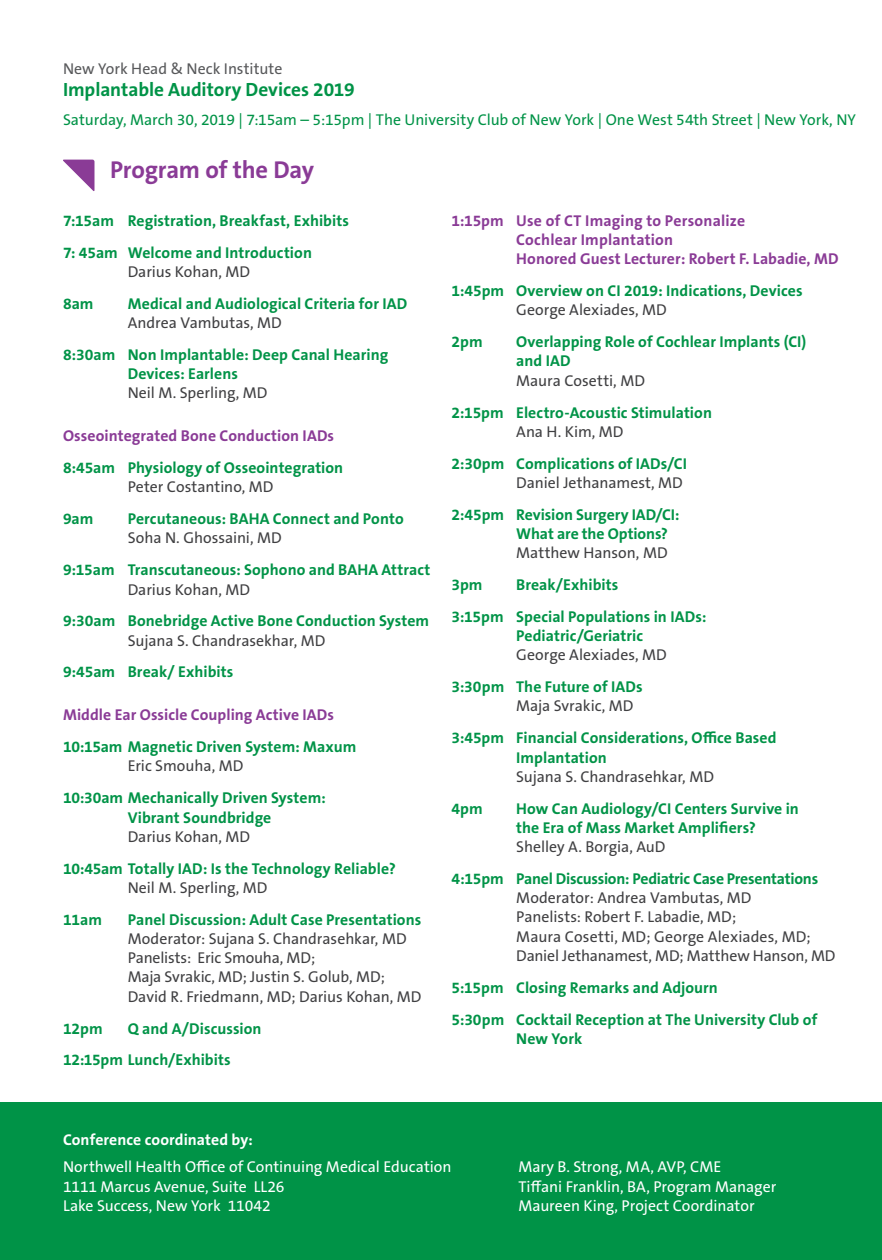
<style>
.page{position:relative;width:882px;height:1260px;background:#fff}
.page>*{position:absolute;margin:0;border:0;box-sizing:border-box;transform-origin:0 0}
.t1{font:700 24.5px "The Sans B W7";letter-spacing:-.01em;color:#8a3b96}
.t2{font:700 19.25px "The Sans B W7";letter-spacing:-.005em;color:#009347}
.t3{font:700 15.75px/19.2px "The Sans B W7";letter-spacing:.005em;color:#009347}
.t4{font:15.75px/19.2px "The Sans B W5 Plain";letter-spacing:-.005em;color:#404042}
.t5{font:15.75px/19.2px "The Sans B W5 Plain";letter-spacing:-.005em;color:#fff}
.t6{font:700 15.75px/19.2px "The Sans B W7";letter-spacing:.01em;color:#8a3b96}
.t7{font:15.75px "The Sans B W5 Plain";letter-spacing:-.005em;color:#009347}
.t8{font:700 15.75px "The Sans B W7";letter-spacing:-.015em;color:#009347}
.t9{font:15.75px "The Sans B W5 Plain";color:#58595b}
.t10{font:700 15.75px "The Sans B W7";letter-spacing:.005em;color:#fff}
</style>
<div class="page">
<div style="left:0;top:1102px;width:881px;height:158px;background:#009347"></div>
<svg style="left:63px;top:160px;width:31px;height:31px"></svg>
<p class="t9" style="left:63px;top:59px;width:221px">New York Head &amp; Neck Institute</p>
<p class="t2" style="left:63px;top:77px;width:293px">Implantable Auditory Devices 2019</p>
<p class="t7" style="left:63px;top:109px;width:795px">Saturday, March 30, 2019 | 7:15am – 5:15pm | The University Club of New York | One West 54th Street | New York, NY</p>
<h1 class="t1" style="left:110px;top:154px;width:205px">Program of the Day</h1>
<p class="t3" style="left:63px;top:205px;width:288px;line-height:31.8px">7:15am Registration, Breakfast, Exhibits<br>7: 45am Welcome and Introduction</p>
<p class="t4" style="left:128px;top:262px;width:124px">Darius Kohan, MD</p>
<p class="t3" style="left:63px;top:294px;width:32px">8am</p>
<p class="t3" style="left:128px;top:294px;width:281px">Medical and Audiological Criteria for IAD</p>
<p class="t4" style="left:128px;top:313px;width:156px">Andrea Vambutas, MD</p>
<p class="t3" style="left:128px;top:345px;width:262px;text-indent:-65px">8:30am Non Implantable: Deep Canal Hearing<br>Devices: Earlens</p>
<p class="t4" style="left:128px;top:384px;width:141px">Neil M. Sperling, MD</p>
<p class="t6" style="left:63px;top:426px;width:273px">Osseointegrated Bone Conduction IADs</p>
<p class="t3" style="left:63px;top:458px;width:282px">8:45am Physiology of Osseointegration</p>
<p class="t4" style="left:128px;top:477px;width:147px">Peter Costantino, MD</p>
<p class="t3" style="left:63px;top:509px;width:32px">9am</p>
<p class="t3" style="left:128px;top:509px;width:278px">Percutaneous: BAHA Connect and Ponto</p>
<p class="t4" style="left:128px;top:529px;width:156px">Soha N. Ghossaini, MD</p>
<p class="t3" style="left:63px;top:560px;width:369px">9:15am Transcutaneous: Sophono and BAHA Attract</p>
<p class="t4" style="left:128px;top:580px;width:124px">Darius Kohan, MD</p>
<p class="t3" style="left:63px;top:612px;width:368px">9:30am Bonebridge Active Bone Conduction System</p>
<p class="t4" style="left:128px;top:631px;width:199px">Sujana S. Chandrasekhar, MD</p>
<p class="t3" style="left:63px;top:663px;width:172px">9:45am Break/ Exhibits</p>
<p class="t6" style="left:63px;top:705px;width:273px">Middle Ear Ossicle Coupling Active IADs</p>
<p class="t3" style="left:63px;top:737px;width:295px">10:15am Magnetic Driven System: Maxum</p>
<p class="t4" style="left:128px;top:757px;width:117px">Eric Smouha, MD</p>
<p class="t3" style="left:128px;top:788px;width:200px;text-indent:-65px">10:30am Mechanically Driven System:<br>Vibrant Soundbridge</p>
<p class="t4" style="left:128px;top:827px;width:124px">Darius Kohan, MD</p>
<p class="t3" style="left:63px;top:859px;width:334px">10:45am Totally IAD: Is the Technology Reliable?</p>
<p class="t4" style="left:128px;top:878px;width:141px">Neil M. Sperling, MD</p>
<p class="t3" style="left:63px;top:910px;width:41px">11am</p>
<p class="t3" style="left:128px;top:910px;width:295px">Panel Discussion: Adult Case Presentations</p>
<p class="t4" style="left:128px;top:929px;width:295px">Moderator: Sujana S. Chandrasehkar, MD Panelists: Eric Smouha, MD;<br>Maja Svrakic, MD; Justin S. Golub, MD; David R. Friedmann, MD; Darius Kohan, MD</p>
<p class="t3" style="left:63px;top:1019px;width:41px">12pm</p>
<p class="t3" style="left:63px;top:1012px;width:200px;line-height:31.8px;text-indent:65px">Q and A/Discussion<br>12:15pm Lunch/Exhibits</p>
<p class="t6" style="left:516px;top:211px;width:324px;text-indent:-65px">1:15pm Use of CT Imaging to Personalize<br>Cochlear Implantation<br>Honored Guest Lecturer: Robert F. Labadie, MD</p>
<p class="t3" style="left:451px;top:281px;width:353px">1:45pm Overview on CI 2019: Indications, Devices</p>
<p class="t4" style="left:516px;top:300px;width:152px">George Alexiades, MD</p>
<p class="t3" style="left:451px;top:332px;width:33px">2pm</p>
<p class="t3" style="left:516px;top:332px;width:291px">Overlapping Role of Cochlear Implants (CI) and IAD</p>
<p class="t4" style="left:516px;top:371px;width:130px">Maura Cosetti, MD</p>
<p class="t3" style="left:451px;top:403px;width:262px">2:15pm Electro-Acoustic Stimulation</p>
<p class="t4" style="left:516px;top:422px;width:109px">Ana H. Kim, MD</p>
<p class="t3" style="left:451px;top:454px;width:237px">2:30pm Complications of IADs/CI</p>
<p class="t4" style="left:516px;top:473px;width:168px">Daniel Jethanamest, MD</p>
<p class="t3" style="left:516px;top:505px;width:165px;text-indent:-65px">2:45pm Revision Surgery IAD/CI:<br>What are the Options?</p>
<p class="t4" style="left:516px;top:543px;width:153px">Matthew Hanson, MD</p>
<p class="t3" style="left:451px;top:575px;width:33px">3pm</p>
<p class="t3" style="left:451px;top:569px;width:256px;line-height:31.8px;text-indent:65px">Break/Exhibits<br>3:15pm Special Populations in IADs:</p>
<p class="t3" style="left:516px;top:626px;width:128px">Pediatric/Geriatric</p>
<p class="t4" style="left:516px;top:646px;width:152px">George Alexiades, MD</p>
<p class="t3" style="left:451px;top:677px;width:193px">3:30pm The Future of IADs</p>
<p class="t4" style="left:516px;top:697px;width:119px">Maja Svrakic, MD</p>
<p class="t3" style="left:516px;top:728px;width:262px;text-indent:-65px">3:45pm Financial Considerations, Office Based<br>Implantation</p>
<p class="t4" style="left:516px;top:767px;width:199px">Sujana S. Chandrasehkar, MD</p>
<p class="t3" style="left:451px;top:799px;width:33px">4pm</p>
<p class="t3" style="left:516px;top:799px;width:284px">How Can Audiology/CI Centers Survive in the Era of Mass Market Amplifiers?</p>
<p class="t4" style="left:516px;top:837px;width:151px">Shelley A. Borgia, AuD</p>
<p class="t8" style="left:451px;top:869px;width:368px">4:15pm Panel Discussion: Pediatric Case Presentations</p>
<p class="t4" style="left:516px;top:888px;width:321px">Moderator: Andrea Vambutas, MD<br>Panelists: Robert F. Labadie, MD;<br>Maura Cosetti, MD; George Alexiades, MD; Daniel Jethanamest, MD; Matthew Hanson, MD</p>
<p class="t3" style="left:452px;top:972px;width:367px;line-height:31.8px">5:15pm Closing Remarks and Adjourn<br>5:30pm Cocktail Reception at The University Club of</p>
<p class="t3" style="left:516px;top:1029px;width:68px">New York</p>
<p class="t10" style="left:63px;top:1130px;width:191px">Conference coordinated by:</p>
<p class="t5" style="left:63px;top:1158px;width:390px">Northwell Health Office of Continuing Medical Education<br>1111 Marcus Avenue, Suite LL26<br>Lake Success, New York 11042</p>
<p class="t5" style="left:518px;top:1158px;width:259px">Mary B. Strong, MA, AVP, CME<br>Tiffani Franklin, BA, Program Manager<br>Maureen King, Project Coordinator</p>
</div>
